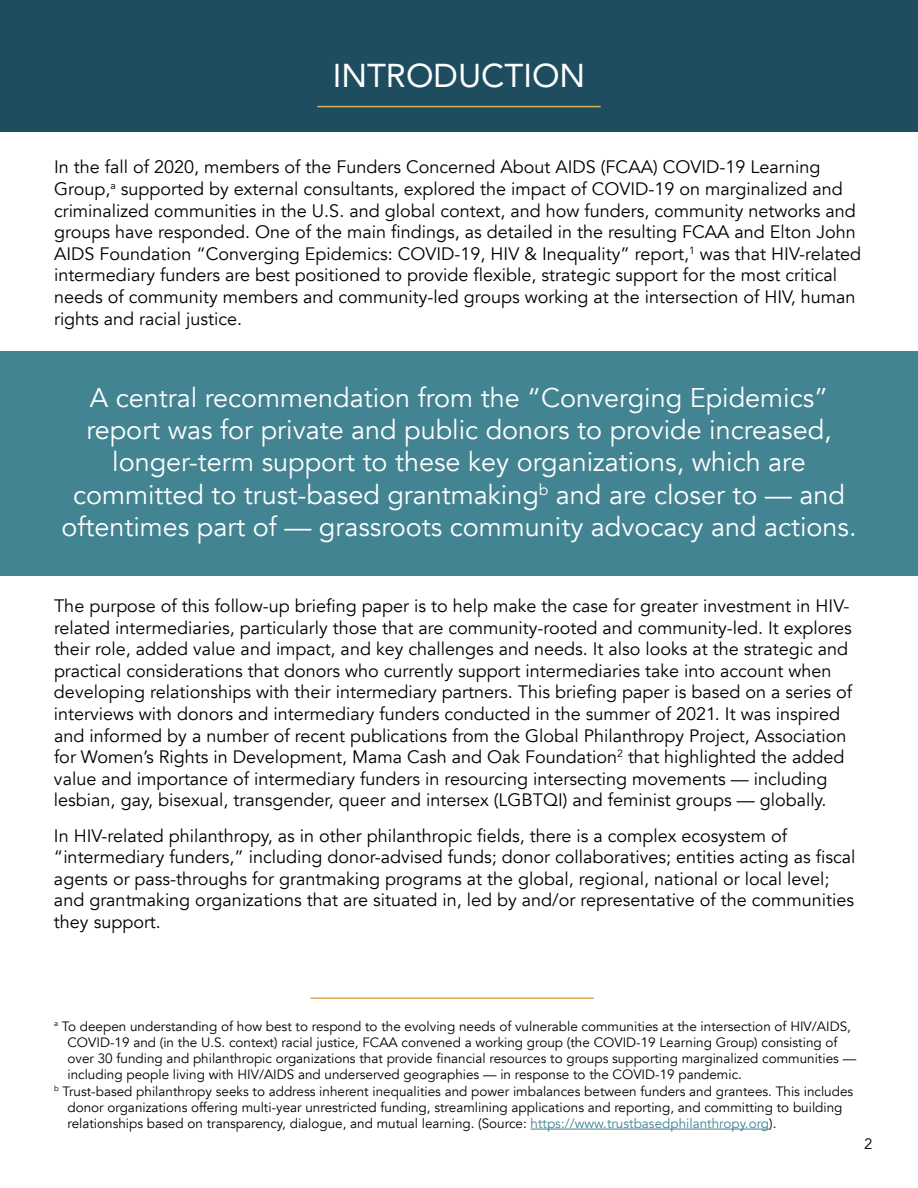
<style>
.page{position:relative;width:918px;height:1188px;background:#fff}
.page>*{position:absolute;margin:0;border:0;box-sizing:border-box;transform-origin:0 0}
.t1{font:33px "Avenir";color:#fff}
.t2{font:27px/32.4px "Avenir";color:#fff;text-align:center}
.t3{font:18px/21.6px "Avenir";color:#000}
.t4{font:15px "Avenir";color:#000}
.t5{font:13.5px "Avenir";color:#000}
.s1{color:#428492}
</style>
<div class="page">
<div style="left:0;top:0;width:918px;height:132px;background:#1d4d5f"></div>
<hr style="left:317px;top:106px;width:284px;height:1px;background:#dbac5d">
<div style="left:0;top:351px;width:918px;height:224px;background:#428492"></div>
<hr style="left:531px;top:1129px;width:238px;height:1px;background:#428492">
<hr style="left:310px;top:998px;width:284px;height:1px;background:#dbac5d">
<h1 class="t1" style="left:333px;top:49px;width:254px">INTRODUCTION</h1>
<p class="t3" style="left:54px;top:157px;width:809px">In the fall of 2020, members of the Funders Concerned About AIDS (FCAA) COVID-19 Learning Group,<sup>a</sup> supported by external consultants, explored the impact of COVID-19 on marginalized and criminalized communities in the U.S. and global context, and how funders, community networks and groups have responded. One of the main findings, as detailed in the resulting FCAA and Elton John AIDS Foundation “Converging Epidemics: COVID-19, HIV &amp; Inequality” report,<sup>1</sup> was that HIV-related intermediary funders are best positioned to provide flexible, strategic support for the most critical needs of community members and community-led groups working at the intersection of HIV, human rights and racial justice.</p>
<p class="t2" style="left:62px;top:381px;width:797px">A central recommendation from the “Converging Epidemics” report was for private and public donors to provide increased, longer-term support to these key organizations, which are committed to trust-based grantmaking<sup>b</sup> and are closer to — and oftentimes part of — grassroots community advocacy and actions.</p>
<p class="t3" style="left:54px;top:595px;width:800px">The purpose of this follow-up briefing paper is to help make the case for greater investment in HIV&shy;related intermediaries, particularly those that are community-rooted and community-led. It explores their role, added value and impact, and key challenges and needs. It also looks at the strategic and practical considerations that donors who currently support intermediaries take into account when developing relationships with their intermediary partners. This briefing paper is based on a series of interviews with donors and intermediary funders conducted in the summer of 2021. It was inspired and informed by a number of recent publications from the Global Philanthropy Project, Association for Women’s Rights in Development, Mama Cash and Oak Foundation<sup>2</sup> that highlighted the added value and importance of intermediary funders in resourcing intersecting movements — including lesbian, gay, bisexual, transgender, queer and intersex (LGBTQI) and feminist groups — globally.</p>
<p class="t3" style="left:54px;top:825px;width:803px">In HIV-related philanthropy, as in other philanthropic fields, there is a complex ecosystem of “intermediary funders,” including donor-advised funds; donor collaboratives; entities acting as fiscal agents or pass-throughs for grantmaking programs at the global, regional, national or local level; and grantmaking organizations that are situated in, led by and/or representative of the communities they support.</p>
<p class="t5" style="left:54px;top:1018px;width:798px"><sup>a</sup> To deepen understanding of how best to respond to the evolving needs of vulnerable communities at the intersection of HIV/AIDS,</p>
<p class="t5" style="left:67px;top:1034px;width:772px">COVID-19 and (in the U.S. context) racial justice, FCAA convened a working group (the COVID-19 Learning Group) consisting of</p>
<p class="t5" style="left:67px;top:1051px;width:790px">over 30 funding and philanthropic organizations that provide financial resources to groups supporting marginalized communities —</p>
<p class="t5" style="left:67px;top:1067px;width:676px">including people living with HIV/AIDS and underserved geographies — in response to the COVID-19 pandemic.</p>
<p class="t5" style="left:54px;top:1083px;width:801px"><sup>b</sup> Trust-based philanthropy seeks to address inherent inequalities and power imbalances between funders and grantees. This includes</p>
<p class="t5" style="left:68px;top:1099px;width:777px">donor organizations offering multi-year unrestricted funding, streamlining applications and reporting, and committing to building</p>
<p class="t5" style="left:68px;top:1115px;width:710px">relationships based on transparency, dialogue, and mutual learning. (Source: <span class="s1">https://www.trustbasedphilanthropy.org</span>).</p>
<p class="t4" style="left:864px;top:1135px;width:10px">2</p>
</div>
